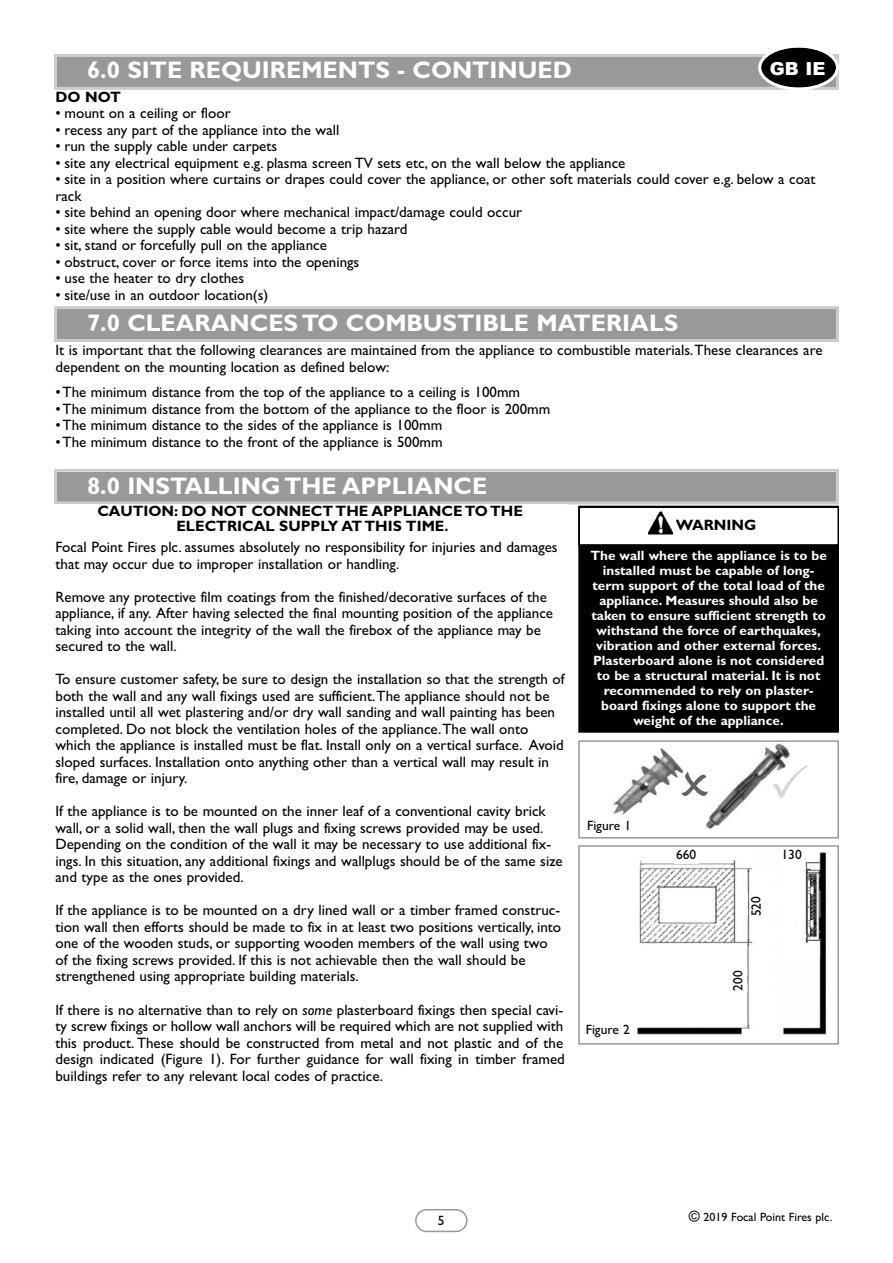
<style>
.page{position:relative;width:893px;height:1263px;background:#fff}
.page>*{position:absolute;margin:0;border:0;box-sizing:border-box;transform-origin:0 0}
.t1{font:700 24px "Gill Sans";color:#fff}
.t2{font:900 18px "Arial";color:#fff}
.t3{font:15px/16.5px "Gill Sans";color:#000}
.t4{font:700 15px/15px "Gill Sans";color:#000;text-align:center}
.t5{font:700 13.5px/15px "Gill Sans";color:#fff;text-align:center}
.t6{font:13.5px "Gill Sans";color:#000}
.t7{font:12px "Gill Sans";color:#000}
.s1{font-style:italic}
.s2{font-size:15px}
</style>
<div class="page">
<svg style="left:415px;top:1209px;width:52px;height:23px"></svg>
<div style="left:581px;top:509px;width:255px;height:221px;background:#000"></div>
<div style="left:578px;top:506px;width:261px;height:227px;border:3px solid #000"></div>
<div style="left:580px;top:508px;width:257px;height:36px;background:#fff"></div>
<div style="left:578px;top:506px;width:261px;height:40px;border:2px solid #000"></div>
<img style="left:648px;top:512px;width:25px;height:23px">
<div style="left:57px;top:472px;width:779px;height:29px;background:#999"></div>
<div style="left:54px;top:469px;width:785px;height:35px;border:3px solid #ccc"></div>
<div style="left:57px;top:309px;width:779px;height:30px;background:#999"></div>
<div style="left:54px;top:306px;width:785px;height:36px;border:3px solid #ccc"></div>
<div style="left:578px;top:740px;width:261px;height:98px;border:2px solid #999"></div>
<img style="left:613px;top:748px;width:71px;height:67px">
<img style="left:705px;top:743px;width:85px;height:86px">
<div style="left:57px;top:57px;width:779px;height:30px;background:#999"></div>
<div style="left:54px;top:54px;width:785px;height:36px;border:3px solid #ccc"></div>
<svg style="left:758px;top:47px;width:81px;height:43px"></svg>
<img style="left:637px;top:852px;width:190px;height:183px">
<div style="left:578px;top:845px;width:261px;height:199px;border:2px solid #999"></div>
<div style="left:675px;top:848px;width:24px;height:16px;background:#fff"></div>
<div style="left:750px;top:894px;width:16px;height:24px;background:#fff"></div>
<div style="left:731px;top:968px;width:16px;height:24px;background:#fff"></div>
<div style="left:736px;top:893px;width:11px;height:22px;background:#fff"></div>
<div style="left:807px;top:850px;width:11px;height:11px;background:#fff"></div>
<div style="left:780px;top:848px;width:24px;height:15px;background:#fff"></div>
<svg style="left:681px;top:772px;width:27px;height:24px"></svg>
<svg style="left:772px;top:765px;width:18px;height:34px"></svg>
<h1 class="t1" style="left:87px;top:56px;width:487px">6.0 SITE REQUIREMENTS - CONTINUED</h1>
<p class="t2" style="left:770px;top:58px;width:57px">GB IE</p>
<p class="t4" style="left:56px;top:89px;width:67px">DO NOT</p>
<p class="t3" style="left:56px;top:105px;width:177px">• mount on a ceiling or floor</p>
<p class="t3" style="left:56px;top:121px;width:285px">• recess any part of the appliance into the wall</p>
<p class="t3" style="left:56px;top:138px;width:223px">• run the supply cable under carpets</p>
<p class="t3" style="left:56px;top:154px;width:571px">• site any electrical equipment e.g. plasma screen TV sets etc, on the wall below the appliance</p>
<p class="t3" style="left:55px;top:171px;width:761px">• site in a position where curtains or drapes could cover the appliance, or other soft materials could cover e.g. below a coat rack</p>
<p class="t3" style="left:55px;top:204px;width:468px">• site behind an opening door where mechanical impact/damage could occur</p>
<p class="t3" style="left:55px;top:220px;width:353px">• site where the supply cable would become a trip hazard</p>
<p class="t3" style="left:55px;top:237px;width:273px">• sit, stand or forcefully pull on the appliance</p>
<p class="t3" style="left:55px;top:253px;width:305px">• obstruct, cover or force items into the openings</p>
<p class="t3" style="left:55px;top:270px;width:190px">• use the heater to dry clothes</p>
<p class="t3" style="left:55px;top:286px;width:214px">• site/use in an outdoor location(s)</p>
<h1 class="t1" style="left:87px;top:309px;width:593px">7.0 CLEARANCES TO COMBUSTIBLE MATERIALS</h1>
<p class="t3" style="left:55px;top:342px;width:768px">It is important that the following clearances are maintained from the appliance to combustible materials.These clearances are dependent on the mounting location as defined below:</p>
<p class="t3" style="left:55px;top:384px;width:466px">•The minimum distance from the top of the appliance to a ceiling is 100mm</p>
<p class="t3" style="left:55px;top:400px;width:496px">•The minimum distance from the bottom of the appliance to the floor is 200mm</p>
<p class="t3" style="left:55px;top:417px;width:388px">•The minimum distance to the sides of the appliance is 100mm</p>
<p class="t3" style="left:55px;top:433px;width:389px">•The minimum distance to the front of the appliance is 500mm</p>
<h1 class="t1" style="left:87px;top:471px;width:402px">8.0 INSTALLING THE APPLIANCE</h1>
<p class="t4" style="left:97px;top:504px;width:427px">CAUTION: DO NOT CONNECT THE APPLIANCE TO THE<br>ELECTRICAL SUPPLY AT THIS TIME.</p>
<p class="t3" style="left:55px;top:539px;width:504px">Focal Point Fires plc. assumes absolutely no responsibility for injuries and damages that may occur due to improper installation or handling.</p>
<p class="t3" style="left:55px;top:588px;width:499px">Remove any protective film coatings from the finished/decorative surfaces of the appliance, if any. After having selected the final mounting position of the appliance taking into account the integrity of the wall the firebox of the appliance may be secured to the wall.</p>
<p class="t3" style="left:55px;top:671px;width:511px">To ensure customer safety, be sure to design the installation so that the strength of both the wall and any wall fixings used are sufficient.The appliance should not be installed until all wet plastering and/or dry wall sanding and wall painting has been completed. Do not block the ventilation holes of the appliance.The wall onto which the appliance is installed must be flat. Install only on a vertical surface. Avoid sloped surfaces. Installation onto anything other than a vertical wall may result in fire, damage or injury.</p>
<p class="t3" style="left:55px;top:803px;width:509px">If the appliance is to be mounted on the inner leaf of a conventional cavity brick wall, or a solid wall, then the wall plugs and fixing screws provided may be used.<br>Depending on the condition of the wall it may be necessary to use additional fix&shy;ings. In this situation, any additional fixings and wallplugs should be of the same size and type as the ones provided.</p>
<p class="t3" style="left:55px;top:902px;width:507px">If the appliance is to be mounted on a dry lined wall or a timber framed construc&shy;tion wall then efforts should be made to fix in at least two positions vertically, into one of the wooden studs, or supporting wooden members of the wall using two of the fixing screws provided. If this is not achievable then the wall should be strengthened using appropriate building materials.</p>
<p class="t3" style="left:55px;top:1001px;width:511px;text-align:justify">If there is no alternative than to rely on <span class="s1">some</span> plasterboard fixings then special cavi&shy;ty screw fixings or hollow wall anchors will be required which are not supplied with this product. These should be constructed from metal and not plastic and of the design indicated (Figure 1). For further guidance for wall fixing in timber framed buildings refer to any relevant local codes of practice.</p>
<p class="t4" style="left:676px;top:517px;width:82px">WARNING</p>
<p class="t5" style="left:590px;top:548px;width:238px">The wall where the appliance is to be installed must be capable of long&shy;term support of the total load of the appliance. Measures should also be taken to ensure sufficient strength to withstand the force of earthquakes, vibration and other external forces.<br>Plasterboard alone is not considered to be a structural material. It is not recommended to rely on plaster&shy;board fixings alone to support the weight of the appliance.</p>
<p class="t6" style="left:587px;top:818px;width:46px">Figure 1</p>
<p class="t6" style="left:676px;top:846px;width:22px">660</p>
<p class="t6" style="left:782px;top:846px;width:22px">130</p>
<p class="t6" style="left:586px;top:1022px;width:46px">Figure 2</p>
<p class="t6" style="left:438px;top:1212px;width:8px">5</p>
<p class="t7" style="left:689px;top:1210px;width:145px"><span class="s2">©</span> 2019 Focal Point Fires plc.</p>
</div>
